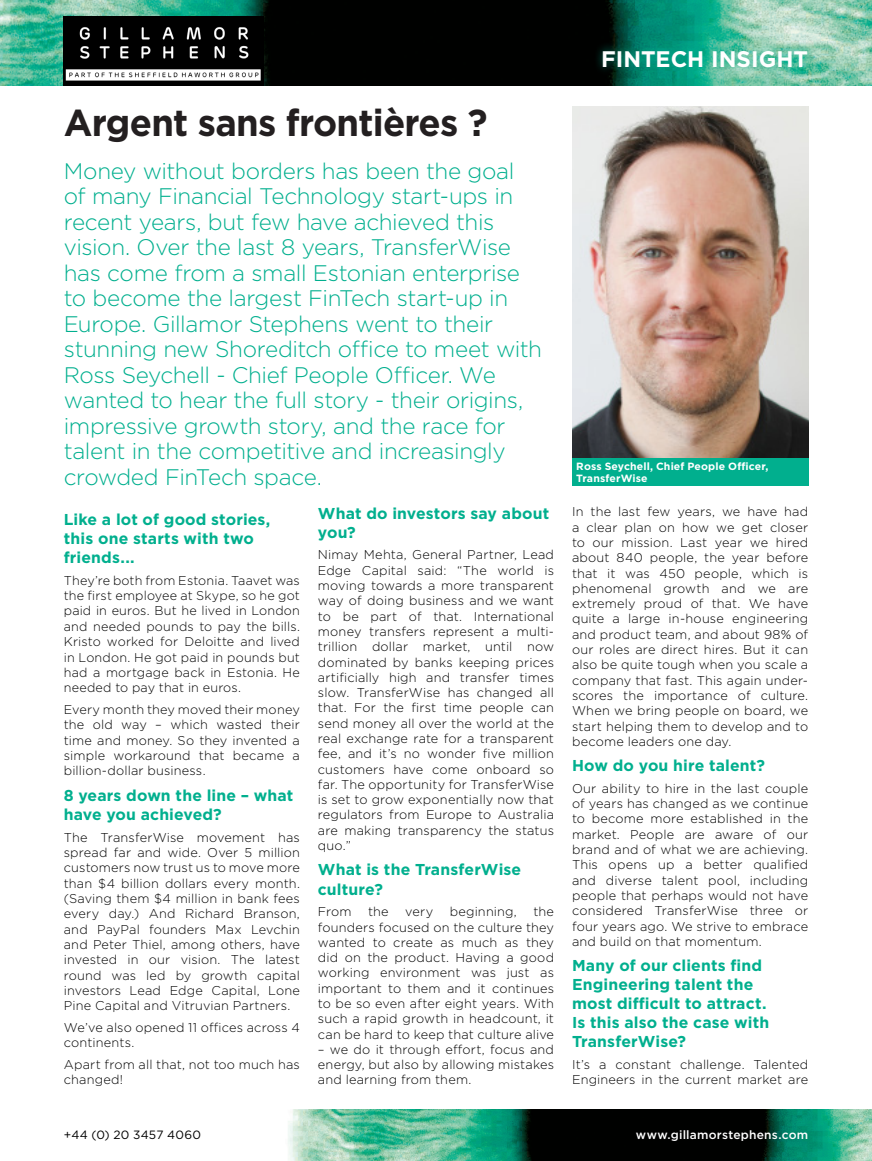
<style>
.page{position:relative;width:872px;height:1161px;background:#fff}
.page>*{position:absolute;margin:0;border:0;box-sizing:border-box;transform-origin:0 0}
.Master_Head{font:700 37.5px "Gotham";letter-spacing:-.02em;color:#231f20}
.Standfirst{font:300 22.5px/25.5px "Gotham";letter-spacing:-.015em;color:#01af8e}
.Page_Title{font:700 22.5px "Gotham";color:#fff}
.green_Heading_10_5pt{font:700 15.75px/19px "Gotham";letter-spacing:.01em;color:#01af8e}
.ta{font:300 12.75px/15.3px "Gotham";letter-spacing:.015em;color:#000;text-align:justify}
.t1{font:500 12px "Gotham";letter-spacing:.02em;color:#fff}
.t2{font:12px "Gotham";letter-spacing:.025em;color:#000}
.Name_Caption{font:700 10.5px/12.6px "Gotham";letter-spacing:.01em;color:#fff}
</style>
<div class="page">
<img style="left:288px;top:1110px;width:584px;height:51px">
<img style="left:0;top:0;width:872px;height:85px">
<div style="left:594px;top:41px;width:223px;height:36px;background:#01af8e;opacity:.75"></div>
<img style="left:64px;top:17px;width:199px;height:68px">
<img style="left:572px;top:106px;width:236px;height:352px">
<div style="left:572px;top:458px;width:236px;height:28px;background:#01af8e"></div>
<p class="Master_Head" style="left:64px;top:98px;width:425px">Argent sans frontières ?</p>
<p class="Standfirst" style="left:64px;top:157px;width:480px">Money without borders has been the goal<br>of many Financial Technology start-ups in recent years, but few have achieved this vision. Over the last 8 years, TransferWise has come from a small Estonian enterprise to become the largest FinTech start-up in Europe. Gillamor Stephens went to their stunning new Shoreditch office to meet with Ross Seychell - Chief People Officer. We wanted to hear the full story - their origins, impressive growth story, and the race for talent in the competitive and increasingly crowded FinTech space.</p>
<p class="green_Heading_10_5pt" style="left:64px;top:510px;width:208px">Like a lot of good stories, this one starts with two friends...</p>
<p class="ta" style="left:64px;top:572px;width:238px">They’re both from Estonia. Taavet was the first employee at Skype, so he got paid in euros. But he lived in London and needed pounds to pay the bills.<br>Kristo worked for Deloitte and lived in London. He got paid in pounds but had a mortgage back in Estonia. He needed to pay that in euros.</p>
<p class="ta" style="left:64px;top:701px;width:238px">Every month they moved their money the old way – which wasted their time and money. So they invented a simple workaround that became a billion-dollar business.</p>
<p class="green_Heading_10_5pt" style="left:64px;top:785px;width:231px">8 years down the line – what have you achieved?</p>
<p class="ta" style="left:64px;top:829px;width:238px">The TransferWise movement has spread far and wide. Over 5 million customers now trust us to move more than $4 billion dollars every month. (Saving them $4 million in bank fees every day.) And Richard Branson, and PayPal founders Max Levchin and Peter Thiel, among others, have invested in our vision. The latest round was led by growth capital investors Lead Edge Capital, Lone Pine Capital and Vitruvian Partners.</p>
<p class="ta" style="left:64px;top:1019px;width:238px">We’ve also opened 11 offices across 4 continents.</p>
<p class="ta" style="left:64px;top:1056px;width:237px">Apart from all that, not too much has changed!</p>
<p class="green_Heading_10_5pt" style="left:318px;top:503px;width:233px">What do investors say about you?</p>
<p class="ta" style="left:318px;top:547px;width:238px">Nimay Mehta, General Partner, Lead Edge Capital said: “The world is moving towards a more transparent way of doing business and we want to be part of that. International money transfers represent a multi&shy;trillion dollar market, until now dominated by banks keeping prices artificially high and transfer times slow. TransferWise has changed all that. For the first time people can send money all over the world at the real exchange rate for a transparent fee, and it’s no wonder five million customers have come onboard so far. The opportunity for TransferWise is set to grow exponentially now that regulators from Europe to Australia are making transparency the status quo.”</p>
<p class="green_Heading_10_5pt" style="left:318px;top:860px;width:205px">What is the TransferWise culture?</p>
<p class="ta" style="left:318px;top:904px;width:35px">From</p>
<p class="ta" style="left:368px;top:904px;width:22px">the</p>
<p class="ta" style="left:405px;top:904px;width:30px">very</p>
<p class="ta" style="left:450px;top:904px;width:69px">beginning,</p>
<p class="ta" style="left:318px;top:904px;width:238px;text-indent:215px">the founders focused on the culture they wanted to create as much as they did on the product. Having a good working environment was just as important to them and it continues to be so even after eight years. With such a rapid growth in headcount, it can be hard to keep that culture alive</p>
<p class="ta" style="left:318px;top:1041px;width:238px">– we do it through effort, focus and energy, but also by allowing mistakes and learning from them.</p>
<p class="Page_Title" style="left:601px;top:44px;width:208px">FINTECH INSIGHT</p>
<p class="Name_Caption" style="left:576px;top:460px;width:194px">Ross Seychell, Chief People Officer,<br>TransferWise</p>
<p class="ta" style="left:572px;top:504px;width:238px">In the last few years, we have had a clear plan on how we get closer to our mission. Last year we hired about 840 people, the year before that it was 450 people, which is phenomenal growth and we are extremely proud of that. We have quite a large in-house engineering and product team, and about 98% of our roles are direct hires. But it can also be quite tough when you scale a company that fast. This again under&shy;scores the importance of culture.<br>When we bring people on board, we start helping them to develop and to become leaders one day.</p>
<p class="green_Heading_10_5pt" style="left:572px;top:756px;width:194px">How do you hire talent?</p>
<p class="ta" style="left:572px;top:780px;width:238px">Our ability to hire in the last couple of years has changed as we continue to become more established in the market. People are aware of our brand and of what we are achieving.<br>This opens up a better qualified and diverse talent pool, including people that perhaps would not have considered TransferWise three or four years ago. We strive to embrace and build on that momentum.</p>
<p class="green_Heading_10_5pt" style="left:572px;top:956px;width:199px">Many of our clients find<br>Engineering talent the most difficult to attract.<br>Is this also the case with<br>TransferWise?</p>
<p class="ta" style="left:572px;top:1056px;width:238px">It’s a constant challenge. Talented<br>Engineers in the current market are</p>
<p class="t2" style="left:64px;top:1127px;width:139px">+44 (0) 20 3457 4060</p>
<p class="t1" style="left:636px;top:1127px;width:174px">www.gillamorstephens.com</p>
</div>
